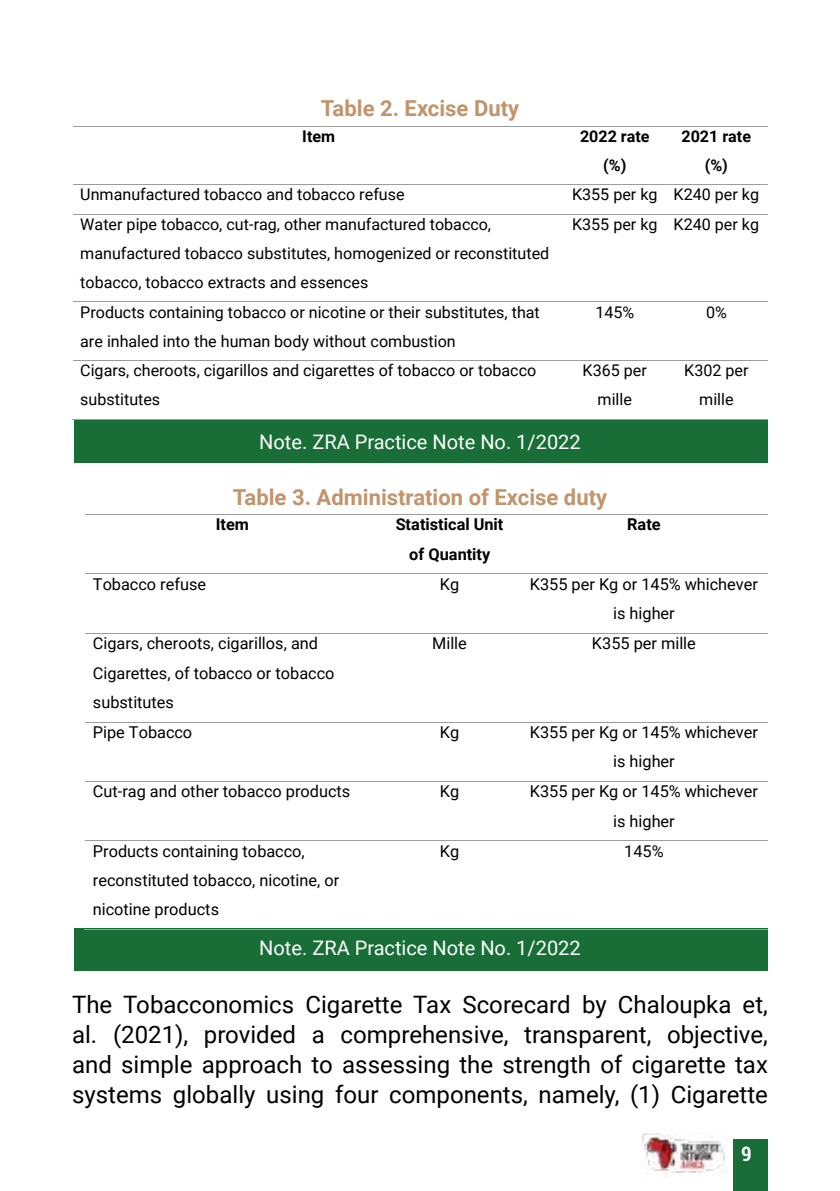
<style>
.page{position:relative;width:840px;height:1191px;background:#fff}
.page>*{position:absolute;margin:0;border:0;box-sizing:border-box;transform-origin:0 0}
.t1{font:24px/30px "Roboto";color:#000;text-align:justify}
.t2{font:700 22px "Roboto";color:#c1946b}
.t3{font:20px "Roboto";color:#fff}
.t4{font:700 condensed 20px "Roboto";color:#fff}
.t5{font:16.4px/29.4px "Roboto";color:#000;text-align:center}
.t6{font:700 16.4px/29.4px "Roboto";color:#000;text-align:center}
.t7{font:16px/29px "Roboto";color:#000}
.t8{font:700 16px/29px "Roboto";color:#000;text-align:center}
</style>
<div class="page">
<img style="left:641px;top:1130px;width:84px;height:47px">
<div style="left:732px;top:1138px;width:35px;height:52px;background:#186e36"></div>
<div style="left:74px;top:927px;width:693px;height:43px;background:#186e36"></div>
<div style="left:74px;top:420px;width:693px;height:43px;background:#186e36"></div>
<hr style="left:73px;top:126px;width:491px;height:1px;background:#9d9c9c">
<hr style="left:565px;top:126px;width:99px;height:1px;background:#9d9c9c">
<hr style="left:665px;top:126px;width:102px;height:1px;background:#9d9c9c">
<hr style="left:73px;top:184px;width:491px;height:1px;background:#9d9c9c">
<hr style="left:565px;top:184px;width:99px;height:1px;background:#9d9c9c">
<hr style="left:665px;top:184px;width:102px;height:1px;background:#9d9c9c">
<hr style="left:73px;top:214px;width:491px;height:1px;background:#9d9c9c">
<hr style="left:565px;top:214px;width:99px;height:1px;background:#9d9c9c">
<hr style="left:665px;top:214px;width:102px;height:1px;background:#9d9c9c">
<hr style="left:73px;top:302px;width:491px;height:1px;background:#9d9c9c">
<hr style="left:565px;top:302px;width:99px;height:1px;background:#9d9c9c">
<hr style="left:665px;top:302px;width:102px;height:1px;background:#9d9c9c">
<hr style="left:73px;top:360px;width:491px;height:1px;background:#9d9c9c">
<hr style="left:565px;top:360px;width:99px;height:1px;background:#9d9c9c">
<hr style="left:665px;top:360px;width:102px;height:1px;background:#9d9c9c">
<hr style="left:72px;top:419px;width:492px;height:1px;background:#9d9c9c">
<hr style="left:564px;top:419px;width:100px;height:1px;background:#9d9c9c">
<hr style="left:664px;top:419px;width:103px;height:1px;background:#9d9c9c">
<hr style="left:85px;top:514px;width:294px;height:1px;background:#9d9c9c">
<hr style="left:380px;top:514px;width:140px;height:1px;background:#9d9c9c">
<hr style="left:520px;top:514px;width:247px;height:1px;background:#9d9c9c">
<hr style="left:85px;top:573px;width:294px;height:1px;background:#9d9c9c">
<hr style="left:380px;top:573px;width:140px;height:1px;background:#9d9c9c">
<hr style="left:520px;top:573px;width:247px;height:1px;background:#9d9c9c">
<hr style="left:85px;top:633px;width:294px;height:1px;background:#9d9c9c">
<hr style="left:380px;top:633px;width:140px;height:1px;background:#9d9c9c">
<hr style="left:520px;top:633px;width:247px;height:1px;background:#9d9c9c">
<hr style="left:85px;top:722px;width:294px;height:1px;background:#9d9c9c">
<hr style="left:380px;top:722px;width:140px;height:1px;background:#9d9c9c">
<hr style="left:520px;top:722px;width:247px;height:1px;background:#9d9c9c">
<hr style="left:85px;top:781px;width:294px;height:1px;background:#9d9c9c">
<hr style="left:380px;top:781px;width:140px;height:1px;background:#9d9c9c">
<hr style="left:520px;top:781px;width:247px;height:1px;background:#9d9c9c">
<hr style="left:85px;top:840px;width:294px;height:1px;background:#9d9c9c">
<hr style="left:380px;top:840px;width:140px;height:1px;background:#9d9c9c">
<hr style="left:520px;top:840px;width:247px;height:1px;background:#9d9c9c">
<hr style="left:84px;top:929px;width:295px;height:1px;background:#9d9c9c">
<hr style="left:379px;top:929px;width:141px;height:1px;background:#9d9c9c">
<hr style="left:519px;top:929px;width:248px;height:1px;background:#9d9c9c">
<h2 class="t2" style="left:320px;top:93px;width:200px">Table 2. Excise Duty</h2>
<p class="t8" style="left:302px;top:121px;width:34px">Item</p>
<p class="t8" style="left:579px;top:121px;width:71px">2022 rate (%)</p>
<p class="t8" style="left:681px;top:121px;width:71px">2021 rate (%)</p>
<p class="t7" style="left:80px;top:179px;width:326px">Unmanufactured tobacco and tobacco refuse</p>
<p class="t7" style="left:572px;top:179px;width:188px">K355 per kg K240 per kg</p>
<p class="t7" style="left:80px;top:209px;width:470px">Water pipe tobacco, cut-rag, other manufactured tobacco, manufactured tobacco substitutes, homogenized or reconstituted tobacco, tobacco extracts and essences</p>
<p class="t7" style="left:572px;top:209px;width:188px">K355 per kg K240 per kg</p>
<p class="t7" style="left:80px;top:297px;width:461px">Products containing tobacco or nicotine or their substitutes, that are inhaled into the human body without combustion</p>
<p class="t7" style="left:595px;top:297px;width:40px">145%</p>
<p class="t7" style="left:705px;top:297px;width:22px">0%</p>
<p class="t7" style="left:80px;top:355px;width:457px">Cigars, cheroots, cigarillos and cigarettes of tobacco or tobacco substitutes</p>
<p class="t7" style="left:582px;top:355px;width:66px;text-align:center">K365 per mille</p>
<p class="t7" style="left:684px;top:355px;width:66px;text-align:center">K302 per mille</p>
<p class="t3" style="left:259px;top:428px;width:323px">Note. ZRA Practice Note No. 1/2022</p>
<h2 class="t2" style="left:233px;top:481px;width:375px">Table 3. Administration of Excise duty</h2>
<p class="t6" style="left:216px;top:509px;width:35px">Item</p>
<p class="t6" style="left:395px;top:509px;width:109px">Statistical Unit of Quantity</p>
<p class="t6" style="left:626px;top:509px;width:35px">Rate</p>
<p class="t5" style="left:93px;top:568px;width:115px">Tobacco refuse</p>
<p class="t5" style="left:439px;top:568px;width:21px">Kg</p>
<p class="t5" style="left:529px;top:568px;width:229px">K355 per Kg or 145% whichever is higher</p>
<p class="t5" style="left:93px;top:628px;width:243px;text-align:left">Cigars, cheroots, cigarillos, and<br>Cigarettes, of tobacco or tobacco substitutes</p>
<p class="t5" style="left:432px;top:628px;width:36px">Mille</p>
<p class="t5" style="left:591px;top:628px;width:105px">K355 per mille</p>
<p class="t5" style="left:93px;top:717px;width:101px">Pipe Tobacco</p>
<p class="t5" style="left:439px;top:717px;width:21px">Kg</p>
<p class="t5" style="left:529px;top:717px;width:229px">K355 per Kg or 145% whichever is higher</p>
<p class="t5" style="left:93px;top:776px;width:259px">Cut-rag and other tobacco products</p>
<p class="t5" style="left:439px;top:776px;width:21px">Kg</p>
<p class="t5" style="left:529px;top:776px;width:229px">K355 per Kg or 145% whichever is higher</p>
<p class="t5" style="left:93px;top:835px;width:248px;text-align:left">Products containing tobacco, reconstituted tobacco, nicotine, or nicotine products</p>
<p class="t5" style="left:439px;top:835px;width:21px">Kg</p>
<p class="t5" style="left:624px;top:835px;width:41px">145%</p>
<p class="t3" style="left:259px;top:933px;width:323px">Note. ZRA Practice Note No. 1/2022</p>
<p class="t1" style="left:72px;top:989px;width:697px">The Tobacconomics Cigarette Tax Scorecard by Chaloupka et, al. (2021), provided a comprehensive, transparent, objective, and simple approach to assessing the strength of cigarette tax systems globally using four components, namely, (1) Cigarette</p>
<p class="t4" style="left:740px;top:1139px;width:12px">9</p>
</div>
